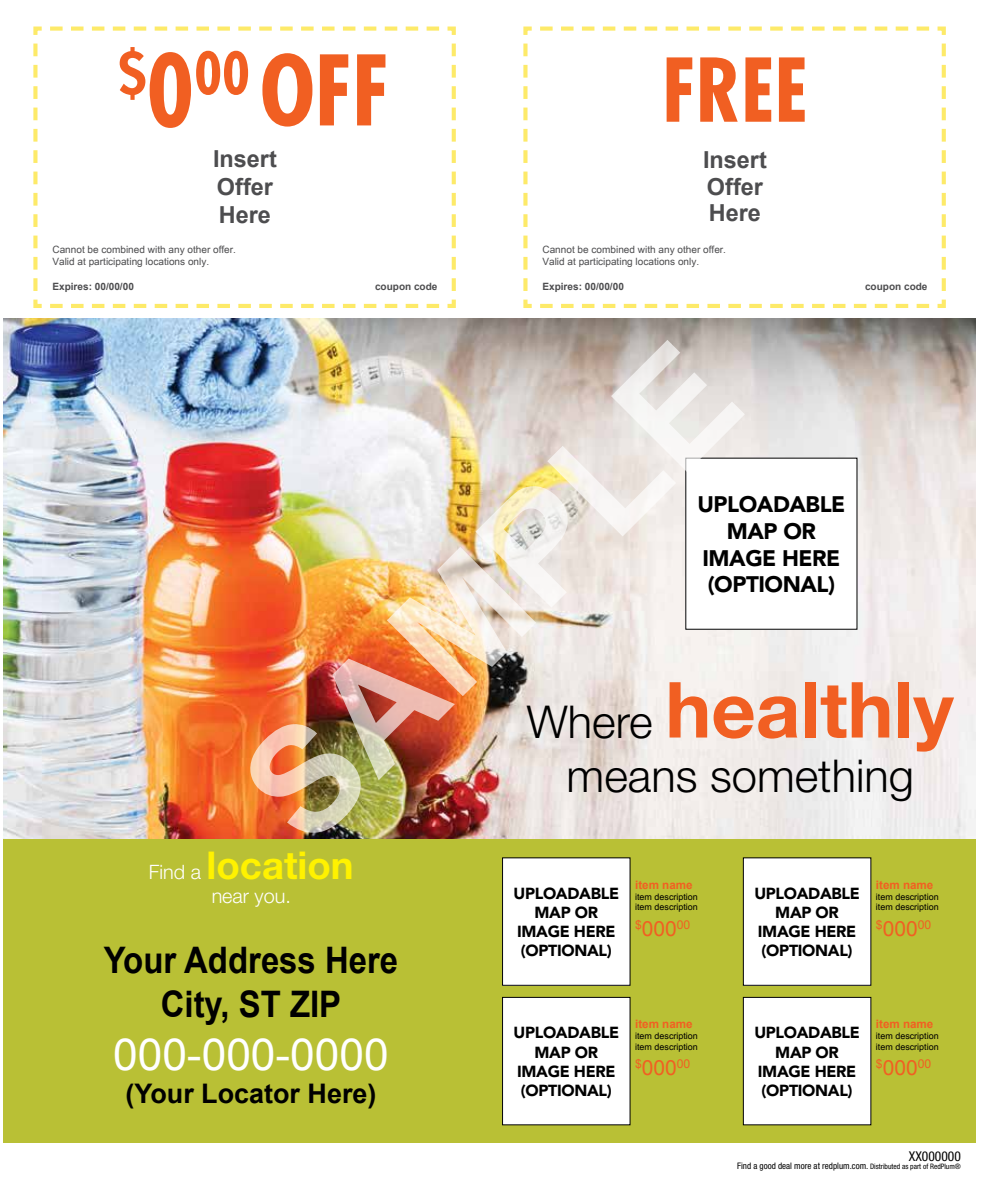
<style>
.page{position:relative;width:986px;height:1188px;background:#fff}
.page>*{position:absolute;margin:0;border:0;box-sizing:border-box;transform-origin:0 0}
.t1{font:700 150px "Arial";color:rgb(255 255 255/.65)}
.t2{font:700 condensed 85.35px "Futura Std";color:#f15f22}
.t3{font:700 77.4px "Helvetica Neue LT Std";color:#f15f22}
.t4{font:700 condensed 56.85px "Futura Std";color:#f15f22}
.t5{font:300 45.3px "Helvetica Neue LT Std";color:#000}
.t6{font:44.25px "Arial";color:#fff}
.t7{font:700 38.4px "Helvetica Neue LT Std";color:#fff200}
.t8{font:700 36.6px/43.8px "Arial";color:#000;text-align:center;scale:.9 1}
.t9{font:700 27px "Arial";color:#000}
.t10{font:700 23.4px/28px "Arial";color:#4d4d4f}
.t11{font:900 22.35px/26.8px "Avenir LT Std";letter-spacing:-.02em;color:#000;text-align:center}
.t12{font:300 19.8px "Helvetica Neue LT Std";color:#fff}
.t13{font:900 15.9px/19.2px "Avenir LT Std";letter-spacing:-.02em;color:#000;text-align:center}
.t14{font:condensed 13.5px "Helvetica Neue LT Std";color:#000}
.t15{font:12.15px "Arial";color:#f15f22}
.t16{font:700 11.55px "Arial";color:#f15f22}
.t17{font:10.05px/12px "Arial";color:#4d4d4f}
.t18{font:700 10.05px "Arial";color:#4d4d4f}
.t19{font:9px/10.8px "Arial";color:#000}
.t20{font:condensed 9px "Helvetica Neue LT Std";color:#000}
.s1{font-size:97.5px}
.s2{font-size:94.35px}
.s3{font-weight:300;font-size:45.3px;color:#000}
.s4{font-weight:300;font-size:19.8px;color:#fff}
.s5{font-size:20.85px}
.s6{font-size:7.5px}
</style>
<div class="page">
<img style="left:3px;top:319px;width:972px;height:520px">
<div style="left:3px;top:839px;width:972px;height:304px;background:#b9c035"></div>
<svg style="left:33px;top:26px;width:423px;height:282px"></svg>
<svg style="left:523px;top:26px;width:423px;height:282px"></svg>
<div style="left:685px;top:458px;width:172px;height:171px;background:#fff"></div>
<div style="left:502px;top:997px;width:128px;height:128px;background:#fff"></div>
<div style="left:502px;top:997px;width:128px;height:128px;border:1px solid #000"></div>
<div style="left:743px;top:997px;width:127px;height:128px;background:#fff"></div>
<div style="left:743px;top:997px;width:128px;height:128px;border:1px solid #000"></div>
<div style="left:502px;top:858px;width:128px;height:127px;background:#fff"></div>
<div style="left:502px;top:858px;width:128px;height:128px;border:1px solid #000"></div>
<div style="left:743px;top:858px;width:127px;height:127px;background:#fff"></div>
<div style="left:743px;top:858px;width:128px;height:128px;border:1px solid #000"></div>
<h3 class="t4" style="left:119px;top:38px;width:272px">$<span class="s1">0</span>00 <span class="s2">OFF</span></h3>
<h3 class="t10" style="left:213px;top:145px;width:65px">Insert<br>Offer<br>Here</h3>
<h2 class="t2" style="left:662px;top:37px;width:147px">FREE</h2>
<h3 class="t10" style="left:703px;top:147px;width:65px;line-height:26.7px">Insert<br>Offer<br>Here</h3>
<p class="t17" style="left:52px;top:243px;width:185px">Cannot be combined with any other offer.<br>Valid at participating locations only.</p>
<p class="t17" style="left:542px;top:243px;width:185px">Cannot be combined with any other offer.<br>Valid at participating locations only.</p>
<p class="t18" style="left:52px;top:280px;width:83px">Expires: 00/00/00</p>
<p class="t18" style="left:375px;top:280px;width:64px">coupon code</p>
<p class="t18" style="left:542px;top:280px;width:83px">Expires: 00/00/00</p>
<p class="t18" style="left:865px;top:280px;width:64px">coupon code</p>
<h1 class="t1" style="left:201px;top:744px;width:627px;rotate:-45deg">SAMPLE</h1>
<h3 class="t11" style="left:697px;top:491px;width:149px">UPLOADABLE<br>MAP OR<br>IMAGE HERE (OPTIONAL)</h3>
<h3 class="t3" style="left:527px;top:662px;width:428px"><span class="s3">Where</span> healthly</h3>
<h3 class="t5" style="left:566px;top:748px;width:349px">means something</h3>
<h3 class="t7" style="left:149px;top:841px;width:206px"><span class="s4">Find a</span> location</h3>
<h3 class="t12" style="left:212px;top:884px;width:81px">near you.</h3>
<h3 class="t8" style="left:104px;top:940px;width:328px">Your Address Here<br>City, ST ZIP</h3>
<h3 class="t6" style="left:113px;top:1026px;width:277px">000-000-0000</h3>
<h3 class="t9" style="left:125px;top:1075px;width:252px">(Your Locator Here)</h3>
<p class="t16" style="left:635px;top:877px;width:59px">item name</p>
<p class="t19" style="left:635px;top:891px;width:64px">item description item description</p>
<p class="t15" style="left:635px;top:916px;width:57px">$<span class="s5">000</span>00</p>
<h3 class="t13" style="left:513px;top:884px;width:107px">UPLOADABLE<br>MAP OR<br>IMAGE HERE (OPTIONAL)</h3>
<h3 class="t13" style="left:754px;top:884px;width:107px">UPLOADABLE<br>MAP OR<br>IMAGE HERE (OPTIONAL)</h3>
<p class="t16" style="left:876px;top:877px;width:59px">item name</p>
<p class="t19" style="left:876px;top:891px;width:64px">item description item description</p>
<p class="t15" style="left:876px;top:916px;width:57px">$<span class="s5">000</span>00</p>
<p class="t16" style="left:635px;top:1017px;width:59px">item name</p>
<p class="t19" style="left:635px;top:1031px;width:64px">item description item description</p>
<p class="t15" style="left:635px;top:1056px;width:57px">$<span class="s5">000</span>00</p>
<h3 class="t13" style="left:513px;top:1023px;width:107px">UPLOADABLE<br>MAP OR<br>IMAGE HERE (OPTIONAL)</h3>
<h3 class="t13" style="left:754px;top:1023px;width:107px">UPLOADABLE<br>MAP OR<br>IMAGE HERE (OPTIONAL)</h3>
<p class="t16" style="left:876px;top:1017px;width:59px">item name</p>
<p class="t19" style="left:876px;top:1031px;width:64px">item description item description</p>
<p class="t15" style="left:876px;top:1056px;width:57px">$<span class="s5">000</span>00</p>
<h3 class="t14" style="left:909px;top:1148px;width:53px">XX000000</h3>
<p class="t20" style="left:737px;top:1160px;width:225px">Find a good deal more at redplum.com. <span class="s6">Distributed as part of RedPlum®</span></p>
</div>
